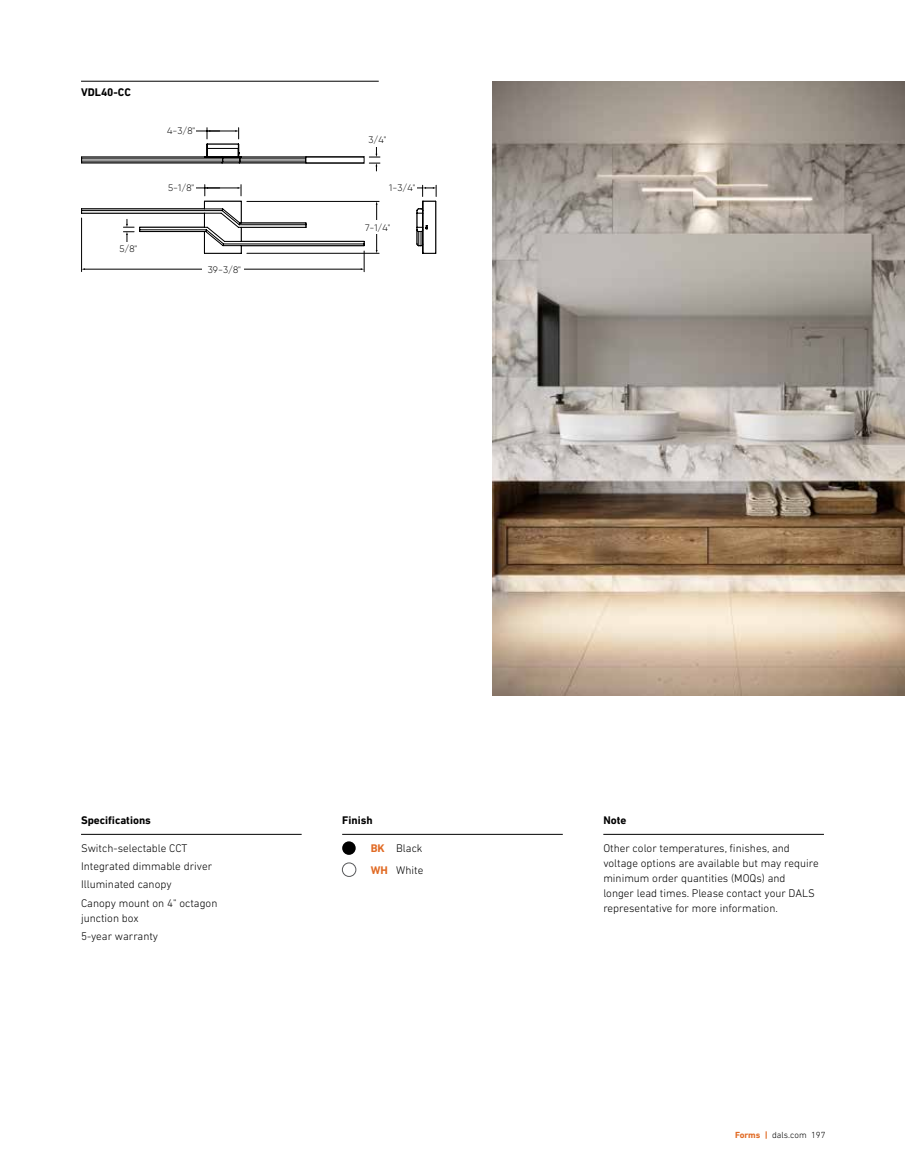
<style>
.page{position:relative;width:905px;height:1175px;background:#fff}
.page>*{position:absolute;margin:0;border:0;box-sizing:border-box;transform-origin:0 0}
.t1{font:300 11.25px/18.3px "DIN Next LT Pro";color:#000}
.t2{font:700 11.25px "DIN Next LT Pro";color:#000}
.t3{font:300 9.3px "Gilroy";color:#000}
.t4{font:300 9px "DIN Next LT Pro";color:#000}
.s1{font-weight:700;color:#e16b25}
</style>
<div class="page">
<hr style="left:0;top:0;width:1px;height:1174px;background:#e4e5e6">
<img style="left:492px;top:81px;width:412px;height:614px">
<hr style="left:81px;top:81px;width:298px;height:1px;background:#000">
<svg style="left:81px;top:128px;width:299px;height:43px"></svg>
<div style="left:371px;top:133px;width:11px;height:13px;background:#fff"></div>
<svg style="left:81px;top:184px;width:356px;height:88px"></svg>
<div style="left:385px;top:181px;width:32px;height:13px;background:#fff"></div>
<hr style="left:81px;top:834px;width:221px;height:1px;background:#000">
<hr style="left:342px;top:834px;width:220px;height:1px;background:#000">
<div style="left:342px;top:841px;width:14px;height:14px;background:#000;border-radius:50%"></div>
<div style="left:342px;top:862px;width:14px;height:14px;border:1px solid #58595b;border-radius:50%"></div>
<hr style="left:603px;top:834px;width:221px;height:1px;background:#000">
<p class="t2" style="left:81px;top:86px;width:51px">VDL40-CC</p>
<p class="t3" style="left:119px;top:243px;width:19px">5/8"</p>
<p class="t3" style="left:167px;top:125px;width:30px">4-3/8"</p>
<p class="t3" style="left:168px;top:182px;width:28px">5-1/8"</p>
<p class="t3" style="left:208px;top:264px;width:34px">39-3/8"</p>
<p class="t3" style="left:368px;top:134px;width:20px">3/4"</p>
<p class="t3" style="left:389px;top:182px;width:28px">1-3/4"</p>
<p class="t3" style="left:365px;top:222px;width:27px">7-1/4"</p>
<p class="t2" style="left:81px;top:813px;width:71px">Specifications</p>
<p class="t1" style="left:81px;top:838px;width:138px">Switch-selectable CCT<br>Integrated dimmable driver<br>Illuminated canopy<br>Canopy mount on 4" octagon</p>
<p class="t1" style="left:81px;top:908px;width:79px">junction box<br>5-year warranty</p>
<p class="t2" style="left:342px;top:813px;width:32px">Finish</p>
<p class="t1" style="left:370px;top:837px;width:54px;line-height:21.8px"><span class="s1">BK</span> Black<br><span class="s1">WH</span> White</p>
<p class="t2" style="left:603px;top:813px;width:24px">Note</p>
<p class="t1" style="left:603px;top:840px;width:217px;line-height:15px">Other color temperatures, finishes, and voltage options are available but may require minimum order quantities (MOQs) and longer lead times. Please contact your DALS representative for more information.</p>
<p class="t4" style="left:735px;top:1129px;width:92px"><span class="s1">Forms |</span> dals.com 197</p>
</div>
